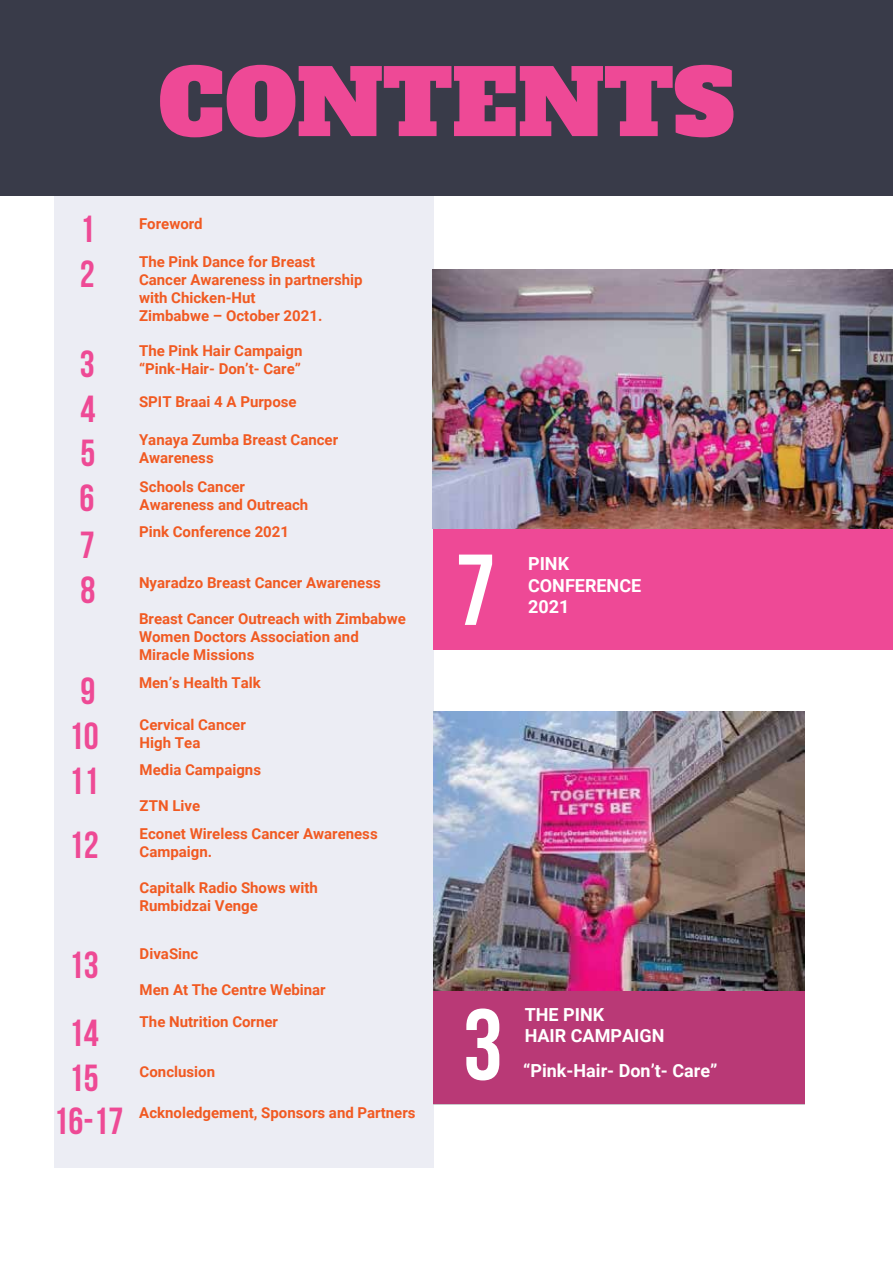
<style>
.page{position:relative;width:893px;height:1263px;background:#fff}
.page>*{position:absolute;margin:0;border:0;box-sizing:border-box;transform-origin:0 0}
.t1{font:700 100.5px "Bebas Neue";color:#fff}
.t2{font:90px "Alfa Slab One";color:#ee4996}
.t3{font:700 37.65px/44.7px "Bebas Neue";color:#ee4a95}
.t4{font:700 18px/21.6px "Roboto";color:#fff}
.t5{font:700 15px/18px "Roboto";color:#f15a22}
</style>
<div class="page">
<div style="left:54px;top:154px;width:379px;height:1014px;background:#ecedf4"></div>
<div style="left:0;top:0;width:893px;height:195px;background:#393b49"></div>
<div style="left:433px;top:529px;width:460px;height:121px;background:#ee4996"></div>
<div style="left:433px;top:983px;width:372px;height:121px;background:#b93976"></div>
<img style="left:433px;top:269px;width:460px;height:260px">
<img style="left:433px;top:711px;width:372px;height:280px">
<h2 class="t2" style="left:158px;top:43px;width:578px">CONTENTS</h2>
<h3 class="t3" style="left:80px;top:207px;width:16px">1<br>2</h3>
<h3 class="t3" style="left:79px;top:341px;width:18px;text-align:justify">3<br>4<br>5<br>6</h3>
<p class="t5" style="left:139px;top:214px;width:65px">Foreword</p>
<p class="t5" style="left:139px;top:252px;width:225px">The Pink Dance for Breast<br>Cancer Awareness in partnership with Chicken-Hut<br>Zimbabwe – October 2021.</p>
<p class="t5" style="left:139px;top:341px;width:165px">The Pink Hair Campaign “Pink-Hair- Don’t- Care”</p>
<p class="t5" style="left:139px;top:392px;width:159px">SPIT Braai 4 A Purpose</p>
<p class="t5" style="left:139px;top:430px;width:201px">Yanaya Zumba Breast Cancer<br>Awareness</p>
<p class="t5" style="left:140px;top:477px;width:170px">Schools Cancer<br>Awareness and Outreach</p>
<h3 class="t3" style="left:80px;top:522px;width:17px">7<br>8</h3>
<h3 class="t3" style="left:69px;top:668px;width:31px;text-align:center">9<br>10</h3>
<p class="t5" style="left:139px;top:522px;width:152px">Pink Conference 2021</p>
<p class="t5" style="left:139px;top:573px;width:243px">Nyaradzo Breast Cancer Awareness</p>
<p class="t5" style="left:139px;top:609px;width:268px">Breast Cancer Outreach with Zimbabwe<br>Women Doctors Association and<br>Miracle Missions</p>
<p class="t5" style="left:139px;top:673px;width:123px">Men’s Health Talk</p>
<p class="t5" style="left:140px;top:715px;width:108px">Cervical Cancer<br>High Tea</p>
<h1 class="t1" style="left:456px;top:535px;width:41px">7</h1>
<p class="t4" style="left:528px;top:552px;width:115px">PINK<br>CONFERENCE<br>2021</p>
<h3 class="t3" style="left:69px;top:758px;width:31px">11</h3>
<p class="t5" style="left:140px;top:760px;width:123px">Media Campaigns</p>
<p class="t5" style="left:140px;top:796px;width:62px">ZTN Live</p>
<h3 class="t3" style="left:69px;top:822px;width:31px">12</h3>
<p class="t5" style="left:140px;top:824px;width:240px">Econet Wireless Cancer Awareness<br>Campaign.</p>
<p class="t5" style="left:140px;top:878px;width:180px">Capitalk Radio Shows with<br>Rumbidzai Venge</p>
<h3 class="t3" style="left:69px;top:942px;width:31px">13</h3>
<p class="t5" style="left:140px;top:944px;width:60px">DivaSinc</p>
<p class="t5" style="left:140px;top:980px;width:188px">Men At The Centre Webinar</p>
<h3 class="t3" style="left:69px;top:1010px;width:31px">14</h3>
<h3 class="t3" style="left:69px;top:1055px;width:31px">15</h3>
<p class="t5" style="left:140px;top:1012px;width:140px">The Nutrition Corner</p>
<p class="t5" style="left:140px;top:1062px;width:77px">Conclusion</p>
<h1 class="t1" style="left:463px;top:990px;width:41px">3</h1>
<p class="t4" style="left:525px;top:1003px;width:141px">THE PINK<br>HAIR CAMPAIGN</p>
<p class="t4" style="left:523px;top:1059px;width:196px">“Pink-Hair- Don’t- Care”</p>
<h3 class="t3" style="left:54px;top:1098px;width:71px">16-17</h3>
<p class="t5" style="left:139px;top:1103px;width:278px">Acknoledgement, Sponsors and Partners</p>
</div>
